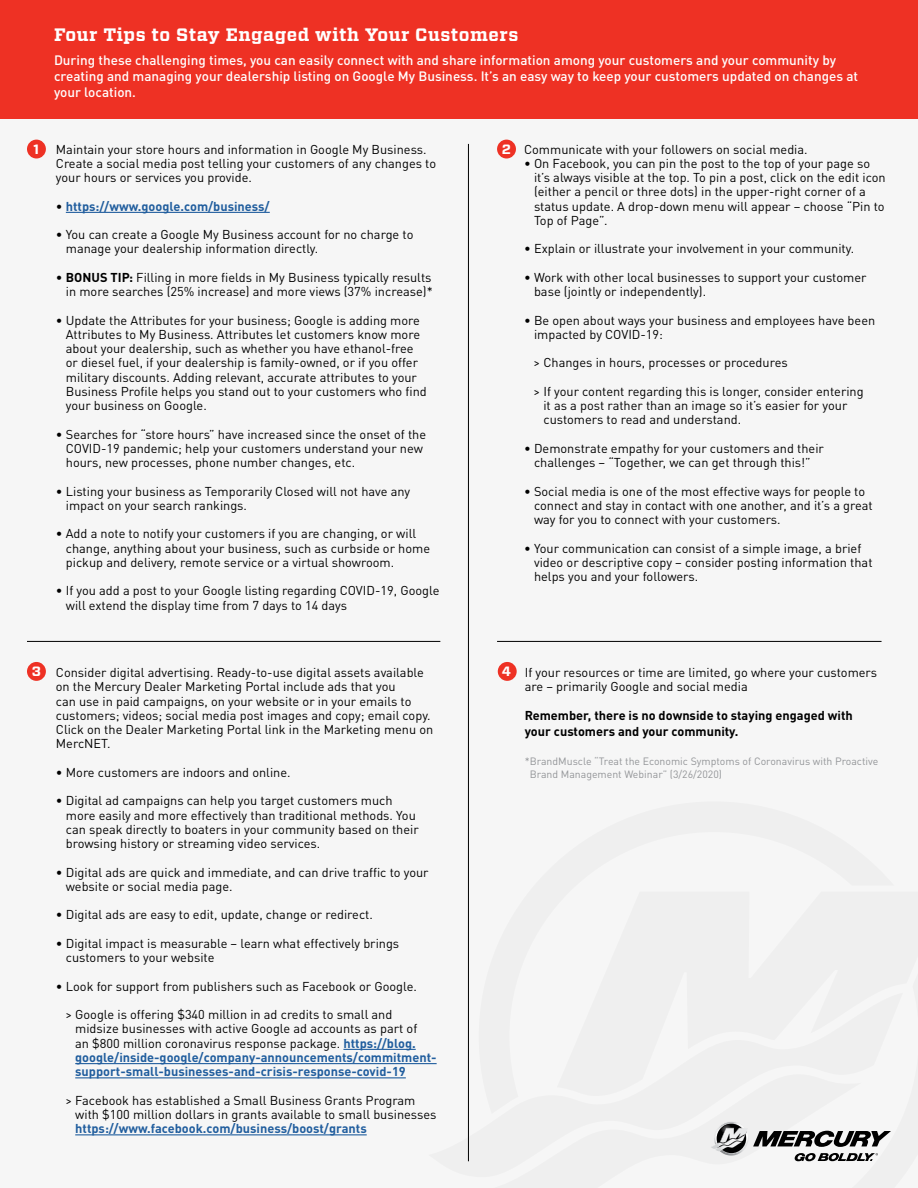
<style>
.page{position:relative;width:918px;height:1188px;background:#f6f6f6}
.page>*{position:absolute;margin:0;border:0;box-sizing:border-box;transform-origin:0 0}
.t1{font:700 18px "Vitesse";letter-spacing:.03em;color:#fff}
.t2{font:500 13.5px/16.2px "DINOT";color:#fff}
.t3{font:700 13.5px "Vitesse Sans";color:#fff}
.t4{font:12.75px/14.2px "DINOT";color:#000}
.t5{font:700 12.75px "DINOT";color:#215e9e}
.t6{font:700 12.75px/16.2px "DINOT";color:#000}
.t7{font:10.5px/12.6px "DINOT";color:#939598}
.s1{font-weight:400;color:#000}
.s2{font-weight:700}
.s3{font-weight:700;color:#215e9e}
</style>
<div class="page">
<div style="left:0;top:0;width:918px;height:119px;background:#ee3124"></div>
<svg style="left:711px;top:1121px;width:180px;height:41px"></svg>
<hr style="left:66px;top:212px;width:204px;height:1px;background:#215e9e">
<hr style="left:343px;top:1049px;width:73px;height:1px;background:#215e9e">
<hr style="left:75px;top:1063px;width:362px;height:1px;background:#215e9e">
<hr style="left:75px;top:1077px;width:331px;height:1px;background:#215e9e">
<hr style="left:75px;top:1134px;width:292px;height:1px;background:#215e9e">
<hr style="left:468px;top:144px;width:1px;height:1017px;background:#000">
<hr style="left:27px;top:641px;width:413px;height:1px;background:#000">
<hr style="left:497px;top:641px;width:385px;height:1px;background:#000">
<div style="left:27px;top:140px;width:19px;height:19px;background:#ee3124;border-radius:50%"></div>
<div style="left:27px;top:662px;width:19px;height:19px;background:#ee3124;border-radius:50%"></div>
<div style="left:497px;top:140px;width:19px;height:19px;background:#ee3124;border-radius:50%"></div>
<div style="left:498px;top:662px;width:19px;height:19px;background:#ee3124;border-radius:50%"></div>
<h1 class="t1" style="left:54px;top:23px;width:466px">Four Tips to Stay Engaged with Your Customers</h1>
<p class="t2" style="left:54px;top:51px;width:806px">During these challenging times, you can easily connect with and share information among your customers and your community by creating and managing your dealership listing on Google My Business. It’s an easy way to keep your customers updated on changes at your location.</p>
<p class="t3" style="left:34px;top:140px;width:7px">1</p>
<p class="t4" style="left:56px;top:142px;width:382px">Maintain your store hours and information in Google My Business.<br>Create a social media post telling your customers of any changes to your hours or services you provide.</p>
<p class="t5" style="left:56px;top:198px;width:215px"><span class="s1">•</span> https://www.google.com/business/</p>
<p class="t4" style="left:66px;top:227px;width:349px;text-indent:-10px">• You can create a Google My Business account for no charge to manage your dealership information directly.</p>
<p class="t4" style="left:56px;top:270px;width:378px;text-align:right">• <span class="s2">BONUS TIP:</span> Filling in more fields in My Business typically results in more searches (25% increase) and more views (37% increase)*</p>
<p class="t4" style="left:66px;top:313px;width:362px;text-indent:-10px">• Update the Attributes for your business; Google is adding more Attributes to My Business. Attributes let customers know more about your dealership, such as whether you have ethanol-free or diesel fuel, if your dealership is family-owned, or if you offer military discounts. Adding relevant, accurate attributes to your Business Profile helps you stand out to your customers who find your business on Google.</p>
<p class="t4" style="left:66px;top:427px;width:362px;text-indent:-10px">• Searches for “store hours” have increased since the onset of the<br>COVID-19 pandemic; help your customers understand your new hours, new processes, phone number changes, etc.</p>
<p class="t4" style="left:66px;top:484px;width:346px;text-indent:-10px">• Listing your business as Temporarily Closed will not have any impact on your search rankings.</p>
<p class="t4" style="left:66px;top:527px;width:366px;text-indent:-10px">• Add a note to notify your customers if you are changing, or will change, anything about your business, such as curbside or home pickup and delivery, remote service or a virtual showroom.</p>
<p class="t4" style="left:66px;top:584px;width:375px;text-indent:-10px">• If you add a post to your Google listing regarding COVID-19, Google will extend the display time from 7 days to 14 days</p>
<p class="t3" style="left:502px;top:140px;width:11px">2</p>
<p class="t4" style="left:524px;top:142px;width:285px">Communicate with your followers on social media.</p>
<p class="t4" style="left:534px;top:156px;width:353px;text-indent:-10px">• On Facebook, you can pin the post to the top of your page so it’s always visible at the top. To pin a post, click on the edit icon (either a pencil or three dots) in the upper-right corner of a status update. A drop-down menu will appear – choose “Pin to Top of Page”.</p>
<p class="t4" style="left:524px;top:242px;width:332px">• Explain or illustrate your involvement in your community.</p>
<p class="t4" style="left:534px;top:270px;width:334px;text-indent:-10px">• Work with other local businesses to support your customer base (jointly or independently).</p>
<p class="t4" style="left:534px;top:313px;width:343px;text-indent:-10px">• Be open about ways your business and employees have been impacted by COVID-19:</p>
<p class="t4" style="left:534px;top:356px;width:256px">&gt; Changes in hours, processes or procedures</p>
<p class="t4" style="left:543px;top:384px;width:322px;text-indent:-10px">&gt; If your content regarding this is longer, consider entering it as a post rather than an image so it’s easier for your customers to read and understand.</p>
<p class="t4" style="left:524px;top:441px;width:301px;text-align:center">• Demonstrate empathy for your customers and their challenges – “Together, we can get through this!”</p>
<p class="t4" style="left:534px;top:484px;width:340px;text-indent:-10px">• Social media is one of the most effective ways for people to connect and stay in contact with one another, and it’s a great way for you to connect with your customers.</p>
<p class="t4" style="left:534px;top:541px;width:340px;text-indent:-10px">• Your communication can consist of a simple image, a brief video or descriptive copy – consider posting information that helps you and your followers.</p>
<p class="t3" style="left:32px;top:662px;width:11px">3</p>
<p class="t4" style="left:56px;top:665px;width:379px">Consider digital advertising. Ready-to-use digital assets available on the Mercury Dealer Marketing Portal include ads that you<br>can use in paid campaigns, on your website or in your emails to customers; videos; social media post images and copy; email copy.<br>Click on the Dealer Marketing Portal link in the Marketing menu on MercNET.</p>
<p class="t4" style="left:56px;top:765px;width:236px">• More customers are indoors and online.</p>
<p class="t4" style="left:66px;top:793px;width:354px;text-indent:-10px">• Digital ad campaigns can help you target customers much more easily and more effectively than traditional methods. You can speak directly to boaters in your community based on their browsing history or streaming video services.</p>
<p class="t4" style="left:66px;top:865px;width:364px;text-indent:-10px">• Digital ads are quick and immediate, and can drive traffic to your website or social media page.</p>
<p class="t4" style="left:56px;top:907px;width:319px">• Digital ads are easy to edit, update, change or redirect.</p>
<p class="t4" style="left:66px;top:936px;width:335px;text-indent:-10px">• Digital impact is measurable – learn what effectively brings customers to your website</p>
<p class="t4" style="left:56px;top:979px;width:363px">• Look for support from publishers such as Facebook or Google.</p>
<p class="t4" style="left:75px;top:1007px;width:363px;text-indent:-10px">&gt; Google is offering $340 million in ad credits to small and midsize businesses with active Google ad accounts as part of<br>an $800 million coronavirus response package. <span class="s3">https://blog. google/inside-google/company-announcements/commitment&shy;support-small-businesses-and-crisis-response-covid-19</span></p>
<p class="t4" style="left:75px;top:1093px;width:363px;text-indent:-10px">&gt; Facebook has established a Small Business Grants Program with $100 million dollars in grants available to small businesses</p>
<p class="t5" style="left:75px;top:1120px;width:293px">https://www.facebook.com/business/boost/grants</p>
<p class="t3" style="left:502px;top:662px;width:11px">4</p>
<p class="t4" style="left:525px;top:665px;width:354px">If your resources or time are limited, go where your customers are – primarily Google and social media</p>
<p class="t6" style="left:525px;top:707px;width:330px">Remember, there is no downside to staying engaged with your customers and your community.</p>
<p class="t7" style="left:530px;top:755px;width:350px;text-indent:-5px">*BrandMuscle “Treat the Economic Symptoms of Coronavirus with Proactive<br>Brand Management Webinar” (3/26/2020)</p>
</div>
